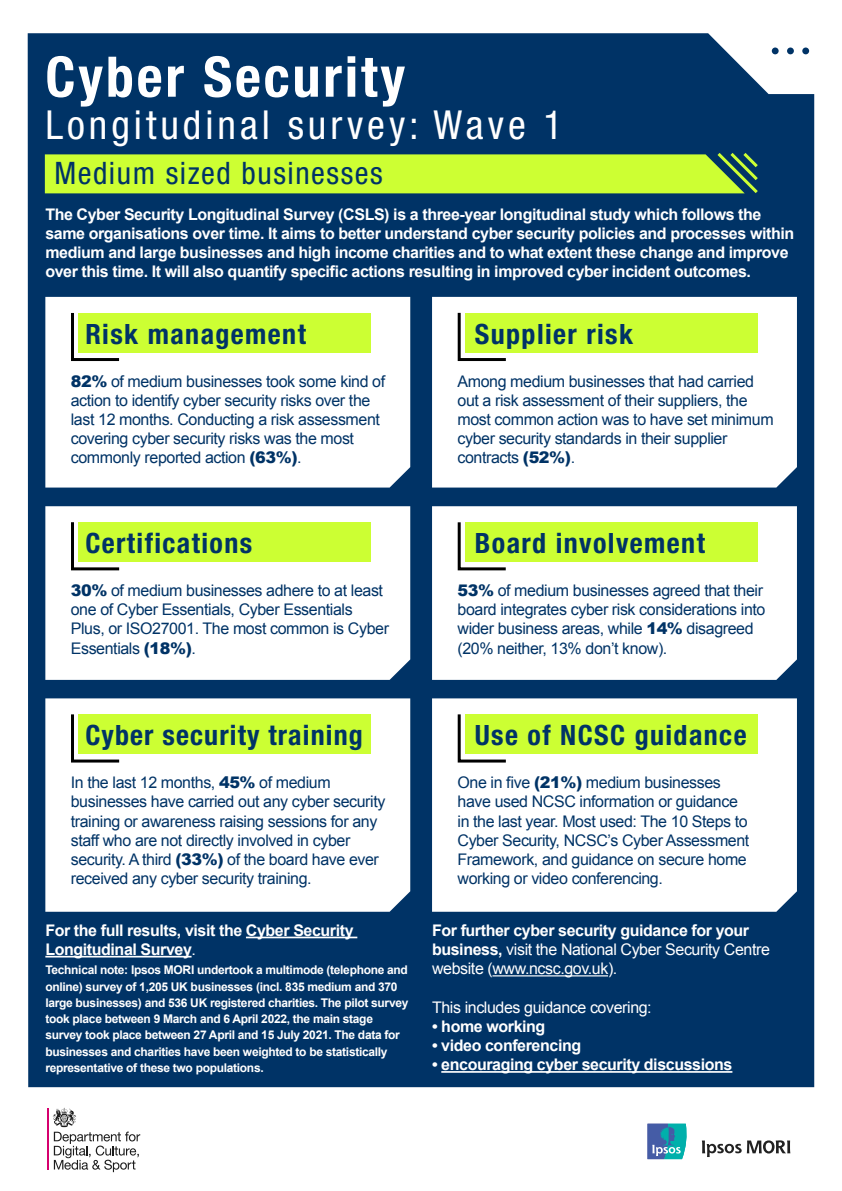
<style>
.page{position:relative;width:842px;height:1191px;background:#fff}
.page>*{position:absolute;margin:0;border:0;box-sizing:border-box;transform-origin:0 0}
.Heading_1{font:700 condensed 56px "Helvetica Neue LT Pro";letter-spacing:.05em;color:#fff}
.Heading_1-2{font:condensed 40px "Helvetica Neue LT Pro";letter-spacing:.1em;color:#fff}
.Heading_2{font:condensed 31px "Helvetica Neue LT Pro";letter-spacing:.05em;color:#036}
.Heading_3{font:700 condensed 28px "Helvetica Neue LT Pro";letter-spacing:.05em;color:#036}
.Paragraph_8pt_9_6{font:16px/19.2px "Arial";letter-spacing:-.025em;color:#036}
.Stand-first{font:700 16px/19.2px "Arial";letter-spacing:-.025em;color:#fff}
.Paragraph_8pt_9_6-2{font:16px/19.2px "Arial";letter-spacing:-.025em;color:#fff}
.Paragraph_8pt_9_6-3{font:700 16px/19.2px "Arial";letter-spacing:-.025em;color:#fff}
.Paragraph_8pt_8_15{font:700 12px/16.2px "Arial";letter-spacing:-.025em;color:#fff}
.s1{font-weight:900}
.s2{font-weight:400}
.s3{font-weight:700}
</style>
<div class="page">
<div style="left:28px;top:33px;width:786px;height:1054px;background:#036"></div>
<svg style="left:647px;top:1123px;width:40px;height:36px"></svg>
<svg style="left:702px;top:1140px;width:88px;height:17px"></svg>
<hr style="left:47px;top:1107px;width:1px;height:62px;background:#d5006d">
<svg style="left:53px;top:1107px;width:87px;height:65px"></svg>
<div style="left:772px;top:48px;width:7px;height:6px;background:#036;border-radius:50%"></div>
<div style="left:787px;top:48px;width:7px;height:6px;background:#036;border-radius:50%"></div>
<div style="left:802px;top:48px;width:7px;height:6px;background:#036;border-radius:50%"></div>
<svg style="left:45px;top:297px;width:365px;height:190px"></svg>
<svg style="left:45px;top:698px;width:365px;height:213px"></svg>
<svg style="left:432px;top:297px;width:365px;height:190px"></svg>
<svg style="left:45px;top:506px;width:365px;height:174px"></svg>
<svg style="left:432px;top:506px;width:365px;height:174px"></svg>
<svg style="left:432px;top:698px;width:365px;height:213px"></svg>
<svg style="left:69px;top:310px;width:53px;height:52px"></svg>
<div style="left:79px;top:313px;width:292px;height:40px;background:#cf3"></div>
<svg style="left:456px;top:310px;width:53px;height:52px"></svg>
<svg style="left:69px;top:519px;width:53px;height:53px"></svg>
<div style="left:79px;top:522px;width:292px;height:40px;background:#cf3"></div>
<svg style="left:69px;top:711px;width:53px;height:53px"></svg>
<div style="left:79px;top:714px;width:292px;height:40px;background:#cf3"></div>
<div style="left:465px;top:313px;width:292px;height:40px;background:#cf3"></div>
<svg style="left:456px;top:519px;width:53px;height:53px"></svg>
<div style="left:465px;top:522px;width:292px;height:40px;background:#cf3"></div>
<svg style="left:456px;top:711px;width:53px;height:53px"></svg>
<div style="left:465px;top:714px;width:292px;height:40px;background:#cf3"></div>
<svg style="left:45px;top:150px;width:716px;height:46px;background:#a7d93c"></svg>
<hr style="left:246px;top:936px;width:111px;height:2px;background:#fff">
<hr style="left:45px;top:955px;width:147px;height:2px;background:#fff">
<hr style="left:492px;top:975px;width:116px;height:1px;background:#fff">
<hr style="left:441px;top:1071px;width:291px;height:1px;background:#fff">
<h1 class="Heading_1" style="left:45px;top:43px;width:361px">Cyber Security</h1>
<h1 class="Heading_1-2" style="left:45px;top:101px;width:519px">Longitudinal survey: Wave 1</h1>
<h2 class="Heading_2" style="left:54px;top:155px;width:330px">Medium sized businesses</h2>
<p class="Stand-first" style="left:45px;top:205px;width:750px">The Cyber Security Longitudinal Survey (CSLS) is a three-year longitudinal study which follows the same organisations over time. It aims to better understand cyber security policies and processes within medium and large businesses and high income charities and to what extent these change and improve over this time. It will also quantify specific actions resulting in improved cyber incident outcomes.</p>
<h3 class="Heading_3" style="left:85px;top:317px;width:222px">Risk management</h3>
<p class="Paragraph_8pt_9_6" style="left:71px;top:371px;width:316px"><span class="s1">82%</span> of medium businesses took some kind of action to identify cyber security risks over the last 12 months. Conducting a risk assessment covering cyber security risks was the most commonly reported action <span class="s1">(63%)</span>.</p>
<h3 class="Heading_3" style="left:85px;top:526px;width:168px">Certifications</h3>
<p class="Paragraph_8pt_9_6" style="left:71px;top:581px;width:320px"><span class="s1">30%</span> of medium businesses adhere to at least one of Cyber Essentials, Cyber Essentials Plus, or ISO27001. The most common is Cyber Essentials <span class="s1">(18%)</span>.</p>
<h3 class="Heading_3" style="left:475px;top:317px;width:160px">Supplier risk</h3>
<p class="Paragraph_8pt_9_6" style="left:457px;top:371px;width:318px">Among medium businesses that had carried out a risk assessment of their suppliers, the most common action was to have set minimum cyber security standards in their supplier contracts <span class="s1">(52%)</span>.</p>
<h3 class="Heading_3" style="left:475px;top:526px;width:232px">Board involvement</h3>
<p class="Paragraph_8pt_9_6" style="left:457px;top:581px;width:309px"><span class="s1">53%</span> of medium businesses agreed that their board integrates cyber risk considerations into wider business areas, while <span class="s1">14%</span> disagreed (20% neither, 13% don’t know).</p>
<h3 class="Heading_3" style="left:85px;top:718px;width:279px">Cyber security training</h3>
<p class="Paragraph_8pt_9_6" style="left:71px;top:773px;width:316px">In the last 12 months, <span class="s1">45%</span> of medium businesses have carried out any cyber security training or awareness raising sessions for any staff who are not directly involved in cyber security. A third <span class="s1">(33%)</span> of the board have ever received any cyber security training.</p>
<p class="Paragraph_8pt_9_6-3" style="left:45px;top:921px;width:310px">For the full results, visit the Cyber Security<br>Longitudinal Survey<span class="s2">.</span></p>
<p class="Paragraph_8pt_8_15" style="left:45px;top:962px;width:365px">Technical note: Ipsos MORI undertook a multimode (telephone and online) survey of 1,205 UK businesses (incl. 835 medium and 370 large businesses) and 536 UK registered charities. The pilot survey took place between 9 March and 6 April 2022, the main stage survey took place between 27 April and 15 July 2021. The data for businesses and charities have been weighted to be statistically representative of these two populations.</p>
<h3 class="Heading_3" style="left:475px;top:718px;width:273px">Use of NCSC guidance</h3>
<p class="Paragraph_8pt_9_6" style="left:457px;top:773px;width:293px">One in five <span class="s1">(21%)</span> medium businesses have used NCSC information or guidance in the last year. Most used: The 10 Steps to Cyber Security, NCSC’s Cyber Assessment Framework, and guidance on secure home working or video conferencing.</p>
<p class="Paragraph_8pt_9_6-2" style="left:432px;top:920px;width:339px"><span class="s3">For further cyber security guidance for your business,</span> visit the National Cyber Security Centre website (www.ncsc.gov.uk).</p>
<p class="Paragraph_8pt_9_6-2" style="left:432px;top:997px;width:221px">This includes guidance covering:</p>
<p class="Paragraph_8pt_9_6-3" style="left:432px;top:1017px;width:115px">• home working</p>
<p class="Paragraph_8pt_9_6-3" style="left:432px;top:1036px;width:151px">• video conferencing</p>
<p class="Paragraph_8pt_9_6-3" style="left:432px;top:1055px;width:302px">• encouraging cyber security discussions</p>
</div>
